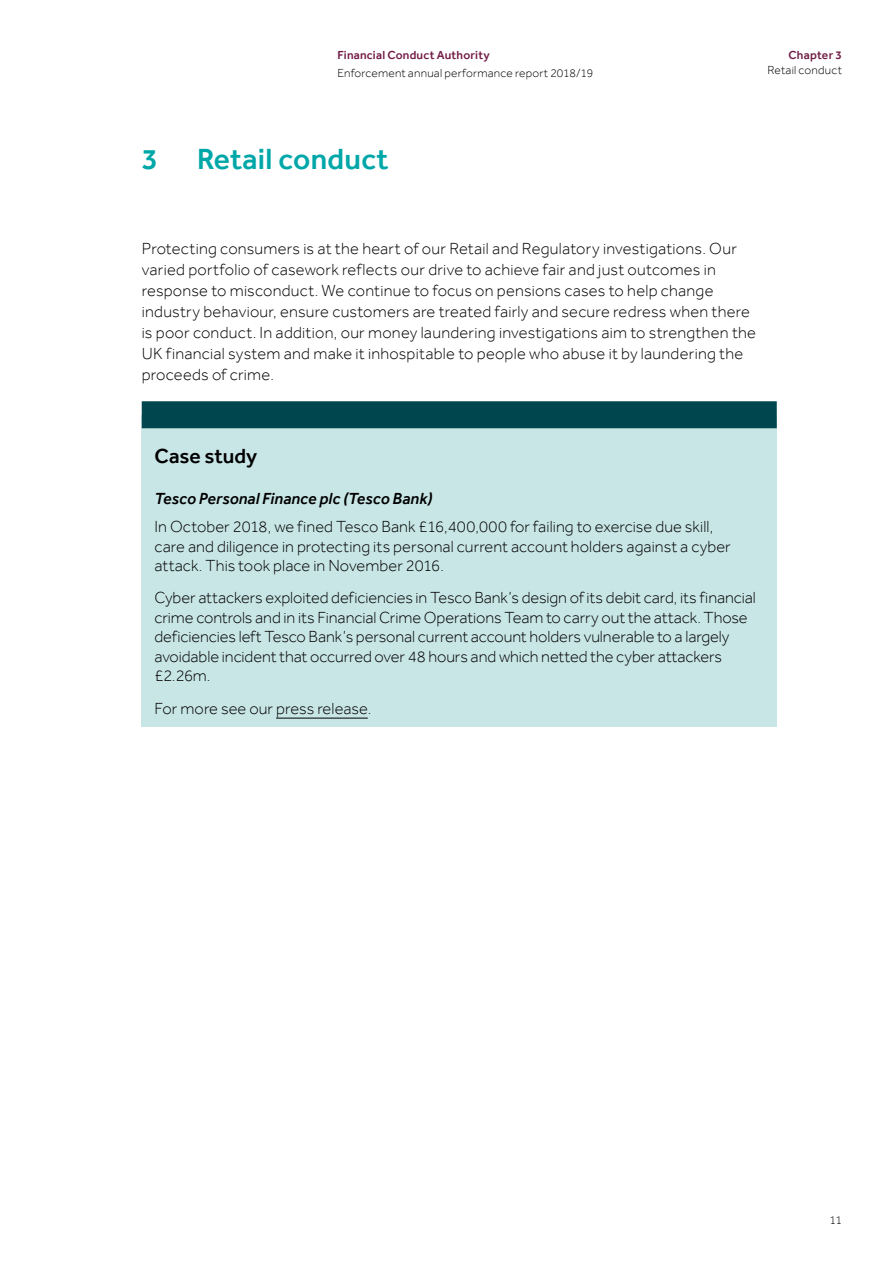
<style>
.page{position:relative;width:893px;height:1263px;background:#fff}
.page>*{position:absolute;margin:0;border:0;box-sizing:border-box;transform-origin:0 0}
.t1{font:500 30px "Effra";letter-spacing:.01em;color:#00a7a8}
.t2{font:500 21px "Effra";color:#000}
.t3{font:300 16.5px/21px "Effra";letter-spacing:.005em;color:#000}
.t4{font:italic 500 16.5px "Effra";letter-spacing:.005em;color:#000}
.t5{font:300 12px "Effra";letter-spacing:.015em;color:#000}
.t6{font:500 12px "Effra";letter-spacing:.02em;color:#721b46}
.t7{font:500 12px "Effra";letter-spacing:.015em;color:#701b45}
</style>
<div class="page">
<div style="left:142px;top:415px;width:635px;height:311px;background:#c9e6e7"></div>
<div style="left:142px;top:401px;width:635px;height:27px;background:#00464e"></div>
<hr style="left:276px;top:718px;width:92px;height:1px;background:#000">
<p class="t6" style="left:337px;top:48px;width:154px">Financial Conduct Authority</p>
<p class="t5" style="left:337px;top:66px;width:258px">Enforcement annual performance report 2018/19</p>
<h1 class="t1" style="left:142px;top:141px;width:18px">3</h1>
<h1 class="t1" style="left:197px;top:141px;width:193px">Retail conduct</h1>
<p class="t7" style="left:789px;top:48px;width:55px">Chapter 3</p>
<p class="t5" style="left:767px;top:63px;width:76px">Retail conduct</p>
<p class="t3" style="left:142px;top:238px;width:616px">Protecting consumers is at the heart of our Retail and Regulatory investigations. Our varied portfolio of casework reflects our drive to achieve fair and just outcomes in response to misconduct. We continue to focus on pensions cases to help change industry behaviour, ensure customers are treated fairly and secure redress when there is poor conduct. In addition, our money laundering investigations aim to strengthen the UK financial system and make it inhospitable to people who abuse it by laundering the proceeds of crime.</p>
<p class="t2" style="left:154px;top:443px;width:104px">Case study</p>
<p class="t4" style="left:154px;top:489px;width:279px">Tesco Personal Finance plc (Tesco Bank)</p>
<p class="t3" style="left:154px;top:517px;width:578px;line-height:19.5px">In October 2018, we fined Tesco Bank £16,400,000 for failing to exercise due skill, care and diligence in protecting its personal current account holders against a cyber attack. This took place in November 2016.</p>
<p class="t3" style="left:154px;top:588px;width:603px;line-height:19.5px">Cyber attackers exploited deficiencies in Tesco Bank’s design of its debit card, its financial crime controls and in its Financial Crime Operations Team to carry out the attack. Those deficiencies left Tesco Bank’s personal current account holders vulnerable to a largely avoidable incident that occurred over 48 hours and which netted the cyber attackers £2.26m.</p>
<p class="t3" style="left:154px;top:697px;width:218px">For more see our press release.</p>
<p class="t5" style="left:829px;top:1213px;width:14px">11</p>
</div>
